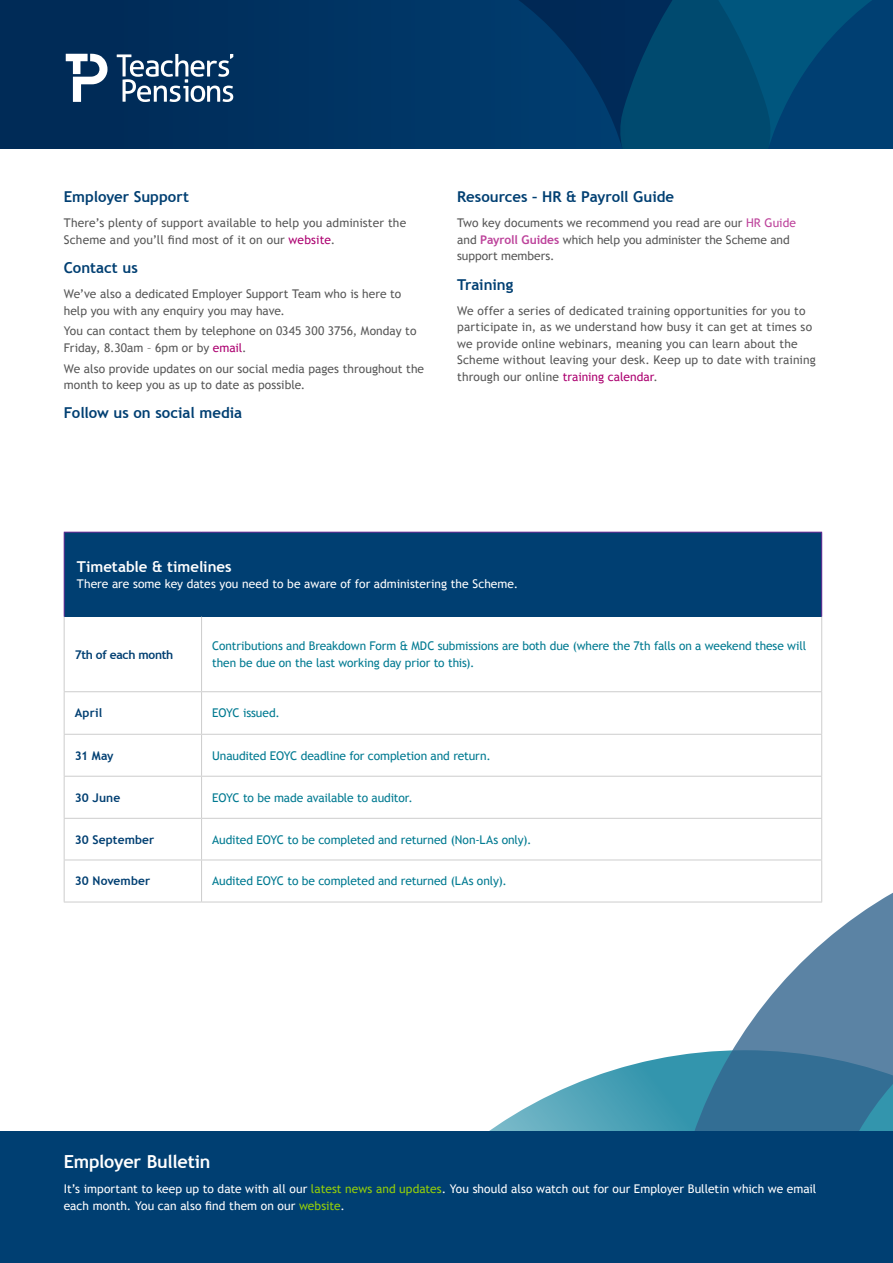
<style>
.page{position:relative;width:893px;height:1263px;background:#fff}
.page>*{position:absolute;margin:0;border:0;box-sizing:border-box;transform-origin:0 0}
.t1{font:700 18px "Trebuchet MS";letter-spacing:-.015em;color:#fff}
.t2{font:700 15px "Trebuchet MS";letter-spacing:-.005em;color:#003f72}
.t3{font:700 15px "Trebuchet MS";letter-spacing:-.005em;color:#fff}
.t4{font:12px/16.5px "Trebuchet MS";letter-spacing:.01em;color:#585858}
.t5{font:12px/16.5px "Trebuchet MS";letter-spacing:-.01em;color:#007a91}
.t6{font:12px/16.5px "Trebuchet MS";color:#fff}
.t7{font:700 12px "Trebuchet MS";letter-spacing:.005em;color:#003f72}
.t8{font:700 12px "Trebuchet MS";letter-spacing:-.02em;color:#003f72}
.s1{color:#ac0070}
.s2{color:#bd439b}
.s3{font-weight:700;color:#bd439b}
.s4{color:#94ce09}
</style>
<div class="page">
<svg style="left:286px;top:1063px;width:351px;height:69px"></svg>
<div style="left:64px;top:532px;width:758px;height:85px;background:#003f72"></div>
<hr style="left:64px;top:617px;width:1px;height:74px;background:#cdcdcd">
<hr style="left:201px;top:617px;width:1px;height:74px;background:#cdcdcd">
<hr style="left:821px;top:617px;width:1px;height:74px;background:#cdcdcd">
<hr style="left:64px;top:819px;width:1px;height:41px;background:#cdcdcd">
<hr style="left:64px;top:818px;width:138px;height:1px;background:#cdcdcd">
<hr style="left:201px;top:819px;width:1px;height:41px;background:#cdcdcd">
<hr style="left:202px;top:818px;width:620px;height:1px;background:#cdcdcd">
<hr style="left:64px;top:692px;width:1px;height:42px;background:#cdcdcd">
<hr style="left:64px;top:735px;width:1px;height:41px;background:#cdcdcd">
<hr style="left:64px;top:860px;width:1px;height:42px;background:#cdcdcd">
<hr style="left:64px;top:860px;width:138px;height:1px;background:#cdcdcd">
<hr style="left:64px;top:691px;width:138px;height:1px;background:#cdcdcd">
<hr style="left:64px;top:734px;width:138px;height:1px;background:#cdcdcd">
<hr style="left:64px;top:902px;width:138px;height:1px;background:#cdcdcd">
<hr style="left:201px;top:692px;width:1px;height:42px;background:#cdcdcd">
<hr style="left:201px;top:735px;width:1px;height:41px;background:#cdcdcd">
<hr style="left:201px;top:860px;width:1px;height:42px;background:#cdcdcd">
<hr style="left:202px;top:860px;width:620px;height:1px;background:#cdcdcd">
<hr style="left:821px;top:692px;width:1px;height:42px;background:#cdcdcd">
<hr style="left:821px;top:735px;width:1px;height:41px;background:#cdcdcd">
<hr style="left:202px;top:691px;width:620px;height:1px;background:#cdcdcd">
<hr style="left:202px;top:734px;width:620px;height:1px;background:#cdcdcd">
<hr style="left:202px;top:902px;width:620px;height:1px;background:#cdcdcd">
<hr style="left:64px;top:776px;width:1px;height:42px;background:#cdcdcd">
<hr style="left:64px;top:776px;width:138px;height:1px;background:#cdcdcd">
<hr style="left:201px;top:776px;width:1px;height:42px;background:#cdcdcd">
<hr style="left:202px;top:776px;width:620px;height:1px;background:#cdcdcd">
<hr style="left:821px;top:776px;width:1px;height:42px;background:#cdcdcd">
<hr style="left:64px;top:532px;width:1px;height:85px;background:#702e99">
<hr style="left:64px;top:532px;width:138px;height:1px;background:#702e99">
<hr style="left:202px;top:532px;width:620px;height:1px;background:#702e99">
<hr style="left:821px;top:532px;width:1px;height:85px;background:#702e99">
<svg style="left:0;top:0;width:893px;height:149px;background:#003866"></svg>
<svg style="left:66px;top:54px;width:41px;height:48px"></svg>
<svg style="left:117px;top:54px;width:116px;height:48px"></svg>
<svg style="left:637px;top:790px;width:256px;height:342px"></svg>
<div style="left:0;top:1132px;width:893px;height:131px;background:#003f72"></div>
<p class="t2" style="left:64px;top:188px;width:127px">Employer Support</p>
<p class="t4" style="left:64px;top:215px;width:344px">There’s plenty of support available to help you administer the<br>Scheme and you’ll find most of it on our <span class="s1">website</span>.</p>
<p class="t2" style="left:64px;top:258px;width:76px">Contact us</p>
<p class="t4" style="left:64px;top:286px;width:339px">We’ve also a dedicated Employer Support Team who is here to help you with any enquiry you may have.</p>
<p class="t4" style="left:64px;top:323px;width:354px">You can contact them by telephone on 0345 300 3756, Monday to<br>Friday, 8.30am – 6pm or by <span class="s1">email</span>.</p>
<p class="t4" style="left:64px;top:360px;width:362px">We also provide updates on our social media pages throughout the month to keep you as up to date as possible.</p>
<p class="t2" style="left:64px;top:404px;width:180px">Follow us on social media</p>
<p class="t2" style="left:457px;top:188px;width:219px">Resources – HR &amp; Payroll Guide</p>
<p class="t4" style="left:457px;top:215px;width:340px">Two key documents we recommend you read are our <span class="s2">HR Guide </span>and <span class="s3">Payroll Guides</span> which help you administer the Scheme and support members.</p>
<p class="t2" style="left:457px;top:275px;width:58px">Training</p>
<p class="t4" style="left:457px;top:302px;width:360px">We offer a series of dedicated training opportunities for you to participate in, as we understand how busy it can get at times so we provide online webinars, meaning you can learn about the Scheme without leaving your desk. Keep up to date with training through our online <span class="s1">training calendar</span>.</p>
<p class="t3" style="left:77px;top:557px;width:156px">Timetable &amp; timelines</p>
<p class="t6" style="left:77px;top:576px;width:443px">There are some key dates you need to be aware of for administering the Scheme.</p>
<p class="t8" style="left:75px;top:647px;width:100px">7th of each month</p>
<p class="t5" style="left:212px;top:638px;width:595px">Contributions and Breakdown Form &amp; MDC submissions are both due (where the 7th falls on a weekend these will then be due on the last working day prior to this).</p>
<p class="t7" style="left:75px;top:706px;width:29px">April</p>
<p class="t5" style="left:212px;top:705px;width:69px">EOYC issued.</p>
<p class="t7" style="left:75px;top:748px;width:40px">31 May</p>
<p class="t5" style="left:212px;top:747px;width:280px">Unaudited EOYC deadline for completion and return.</p>
<p class="t7" style="left:75px;top:790px;width:47px">30 June</p>
<p class="t5" style="left:212px;top:789px;width:202px">EOYC to be made available to auditor.</p>
<p class="t7" style="left:75px;top:832px;width:81px">30 September</p>
<p class="t5" style="left:212px;top:831px;width:321px">Audited EOYC to be completed and returned (Non-LAs only).</p>
<p class="t7" style="left:75px;top:874px;width:77px">30 November</p>
<p class="t5" style="left:212px;top:873px;width:296px">Audited EOYC to be completed and returned (LAs only).</p>
<h1 class="t1" style="left:64px;top:1151px;width:148px">Employer Bulletin</h1>
<p class="t6" style="left:64px;top:1181px;width:754px">It’s important to keep up to date with all our <span class="s4">latest news and updates</span>. You should also watch out for our Employer Bulletin which we email each month. You can also find them on our <span class="s4">website</span>.</p>
</div>
